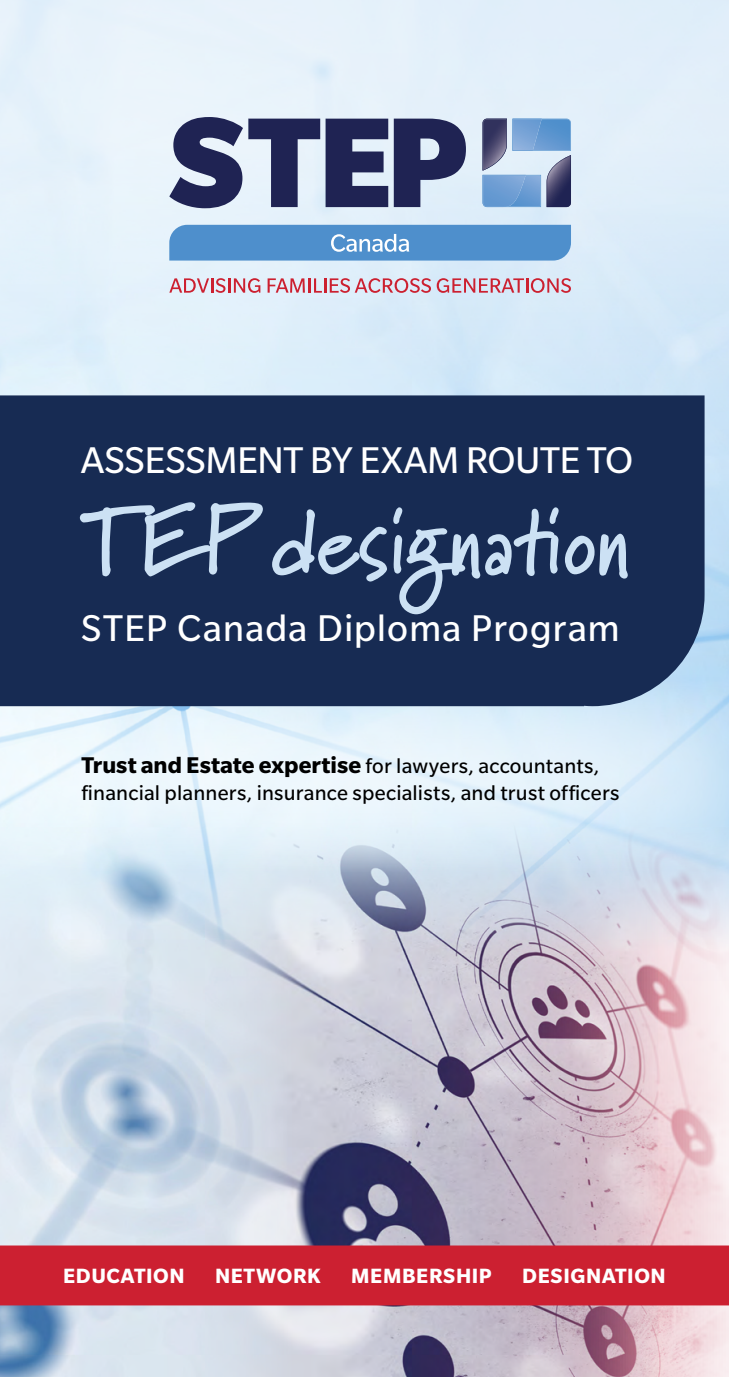
<style>
.page{position:relative;width:729px;height:1377px;background:#fff}
.page>*{position:absolute;margin:0;border:0;box-sizing:border-box;transform-origin:0 0}
.t1{font:700 92.25px "Marydale";color:#cce1f4;scale:.95 1}
.t2{font:40.5px "Slate Std";letter-spacing:.015em;color:#fff}
.t3{font:40.5px "Slate Std";letter-spacing:-.01em;color:#fff}
.t4{font:700 24.75px "Slate Std";color:#000}
.t5{font:22.5px "Slate Std";letter-spacing:.01em;color:#000}
.t6{font:700 22.5px "Slate Std";letter-spacing:.025em;color:#fff}
.s1{font-size:99px}
.s2{font-weight:400;font-size:22.5px}
</style>
<div class="page">
<img style="left:657px;top:980px;width:72px;height:397px">
<img style="left:293px;top:980px;width:364px;height:397px">
<img style="left:0;top:980px;width:293px;height:397px">
<img style="left:0;top:874px;width:729px;height:106px">
<div style="left:0;top:1246px;width:729px;height:59px;background:#cc2031"></div>
<div style="left:0;top:0;width:729px;height:454px;background:linear-gradient(to right,#e7f3fb,#d9eaf8)"></div>
<svg style="left:326px;top:119px;width:62px;height:88px;background:#434972"></svg>
<svg style="left:169px;top:117px;width:151px;height:91px;background:#767d9b"></svg>
<svg style="left:394px;top:119px;width:72px;height:88px;background:#5b6286"></svg>
<svg style="left:483px;top:119px;width:88px;height:88px;background:#7e99c0"></svg>
<svg style="left:169px;top:225px;width:402px;height:36px;background:#5694ce"></svg>
<svg style="left:169px;top:278px;width:91px;height:15px"></svg>
<svg style="left:268px;top:278px;width:163px;height:15px;background:#d7a5b2"></svg>
<svg style="left:437px;top:278px;width:134px;height:15px;background:#d3a0b0"></svg>
<svg style="left:0;top:681px;width:729px;height:193px;background:#dfeef9"></svg>
<div style="left:0;top:395px;width:705px;height:311px;background:#172b53"></div>
<h2 class="t3" style="left:81px;top:439px;width:554px">ASSESSMENT BY EXAM ROUTE TO</h2>
<h1 class="t1" style="left:81px;top:488px;width:579px"><span class="s1">TEP</span> designation</h1>
<h2 class="t2" style="left:81px;top:608px;width:541px">STEP Canada Diploma Program</h2>
<p class="t4" style="left:82px;top:751px;width:519px">Trust and Estate expertise <span class="s2">for lawyers, accountants,</span></p>
<p class="t5" style="left:82px;top:781px;width:539px">financial planners, insurance specialists, and trust officers</p>
<p class="t6" style="left:63px;top:1263px;width:123px">EDUCATION</p>
<p class="t6" style="left:215px;top:1263px;width:107px">NETWORK</p>
<p class="t6" style="left:351px;top:1263px;width:142px">MEMBERSHIP</p>
<p class="t6" style="left:522px;top:1263px;width:145px">DESIGNATION</p>
</div>
